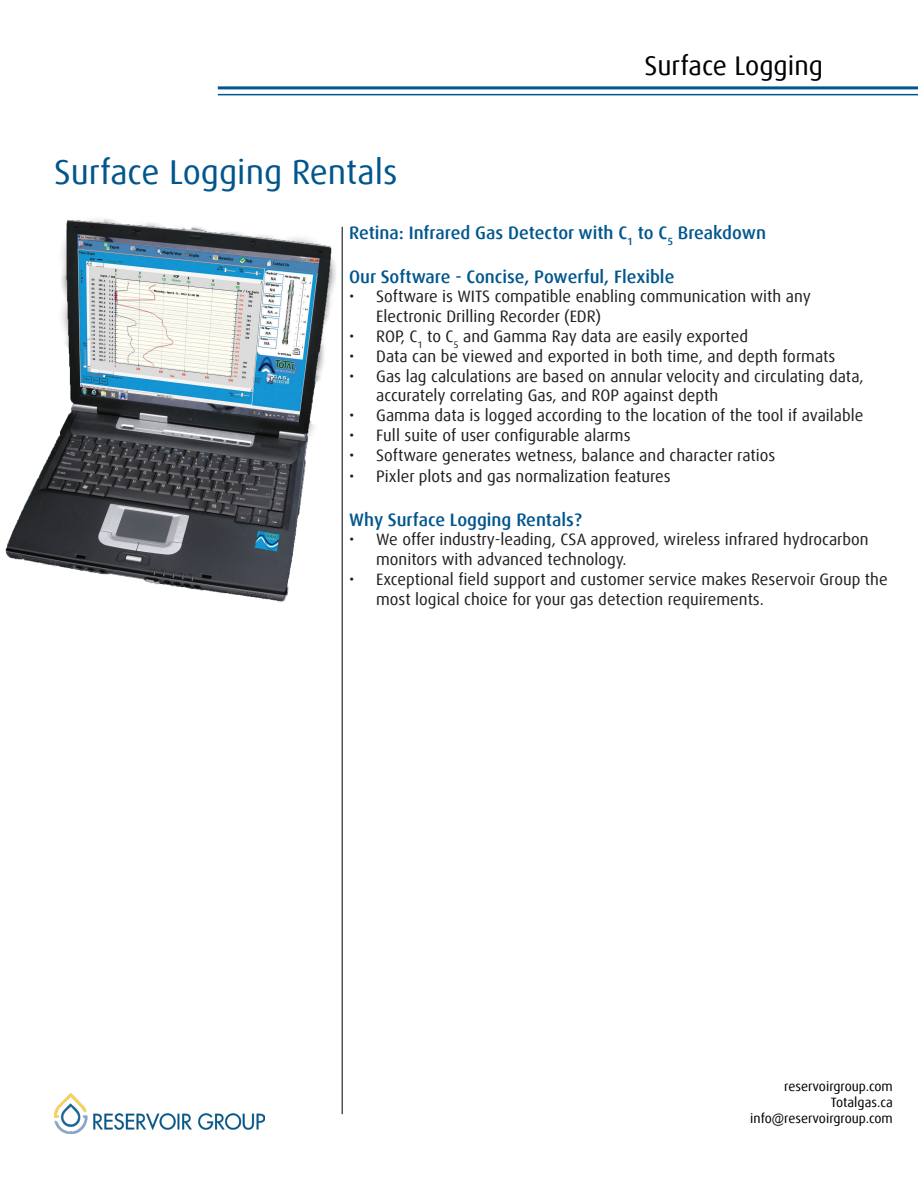
<style>
.page{position:relative;width:918px;height:1188px;background:#fff}
.page>*{position:absolute;margin:0;border:0;box-sizing:border-box;transform-origin:0 0}
.Title_document_-_tex{font:34.5px "Dax Offc Pro";color:#00568d}
.t1{font:27px "Dax Offc Pro";color:#000}
.t2{font:500 18px "Dax Offc Pro";color:#00568d}
.t3{font:16.5px/19.8px "Dax Offc Pro";color:#231f20}
.Sami_Titel_Right{font:13.5px "Dax Offc Pro";color:#000}
</style>
<div class="page">
<hr style="left:218px;top:86px;width:700px;height:3px;background:#00568d">
<hr style="left:218px;top:94px;width:700px;height:1px;background:#00568d">
<img style="left:54px;top:1094px;width:211px;height:40px">
<hr style="left:342px;top:227px;width:1px;height:887px;background:#000">
<img style="left:5px;top:219px;width:331px;height:384px">
<p class="t1" style="left:644px;top:48px;width:180px">Surface Logging</p>
<p class="Title_document_-_tex" style="left:54px;top:149px;width:345px">Surface Logging Rentals</p>
<p class="t2" style="left:349px;top:222px;width:418px">Retina: Infrared Gas Detector with C<sub>1</sub> to C<sub>5</sub> Breakdown</p>
<p class="t2" style="left:349px;top:265px;width:327px">Our Software - Concise, Powerful, Flexible</p>
<p class="t3" style="left:376px;top:287px;width:436px;text-indent:-27px">• Software is WITS compatible enabling communication with any<br>Electronic Drilling Recorder (EDR)</p>
<p class="t3" style="left:349px;top:327px;width:400px">• ROP, C<sub>1</sub> to C<sub>5</sub> and Gamma Ray data are easily exported</p>
<p class="t3" style="left:349px;top:346px;width:488px">• Data can be viewed and exported in both time, and depth formats</p>
<p class="t3" style="left:376px;top:366px;width:489px;text-indent:-27px">• Gas lag calculations are based on annular velocity and circulating data, accurately correlating Gas, and ROP against depth</p>
<p class="t3" style="left:349px;top:406px;width:516px">• Gamma data is logged according to the location of the tool if available</p>
<p class="t3" style="left:349px;top:426px;width:283px">• Full suite of user configurable alarms</p>
<p class="t3" style="left:349px;top:445px;width:428px">• Software generates wetness, balance and character ratios</p>
<p class="t3" style="left:349px;top:467px;width:323px">• Pixler plots and gas normalization features</p>
<p class="t2" style="left:349px;top:508px;width:234px">Why Surface Logging Rentals?</p>
<p class="t3" style="left:376px;top:530px;width:494px;text-indent:-27px">• We offer industry-leading, CSA approved, wireless infrared hydrocarbon monitors with advanced technology.</p>
<p class="t3" style="left:376px;top:570px;width:513px;text-indent:-27px">• Exceptional field support and customer service makes Reservoir Group the most logical choice for your gas detection requirements.</p>
<p class="Sami_Titel_Right" style="left:784px;top:1077px;width:110px">reservoirgroup.com</p>
<p class="Sami_Titel_Right" style="left:831px;top:1093px;width:63px">Totalgas.ca</p>
<p class="Sami_Titel_Right" style="left:750px;top:1110px;width:144px">info@reservoirgroup.com</p>
</div>
